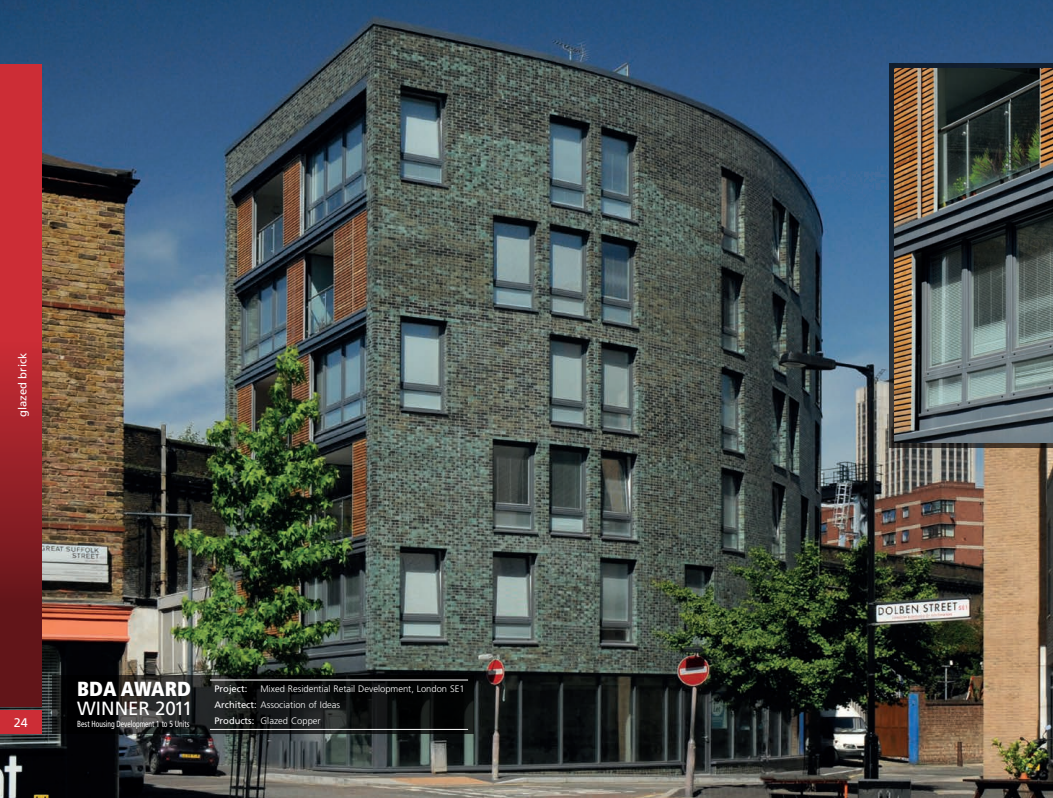
<style>
.page{position:relative;width:1053px;height:798px;background:#fff}
.page>*{position:absolute;margin:0;border:0;box-sizing:border-box;transform-origin:0 0}
.t1{font:900 condensed 20.38px "Frutiger";color:#fff}
.t2{font:19.12px "Frutiger";color:#fff}
.t3{font:12.5px "Frutiger";color:#fff}
.t4{font:11.25px "Frutiger";color:#fff}
.t5{font:300 9.38px/15.6px "Frutiger";color:#fff}
.t6{font:9.38px "Frutiger";color:#fff}
.t7{font:condensed 8.88px "Frutiger";color:#fff;scale:.85 1}
.s1{font-weight:400}
</style>
<div class="page">
<img style="left:0;top:0;width:1052px;height:797px">
<svg style="left:889px;top:63px;width:163px;height:385px;background:#232b33"></svg>
<svg style="left:52px;top:675px;width:421px;height:58px;background:#151717"></svg>
<img style="left:894px;top:69px;width:158px;height:373px">
<hr style="left:210px;top:679px;width:258px;height:1px;background:#fff">
<hr style="left:210px;top:729px;width:258px;height:1px;background:#fff">
<div style="left:0;top:64px;width:41px;height:642px;background:#cc2d36"></div>
<div style="left:0;top:709px;width:41px;height:24px;background:#cc2d36"></div>
<svg style="left:0;top:364px;width:41px;height:342px;background:#841c22"></svg>
<p class="t4" style="left:16px;top:417px;width:66px;rotate:-90deg">glazed brick</p>
<h1 class="t1" style="left:77px;top:676px;width:115px">BDA AWARD</h1>
<h2 class="t2" style="left:77px;top:696px;width:117px">WINNER 2011</h2>
<h3 class="t3" style="left:14px;top:714px;width:15px">24</h3>
<p class="t7" style="left:77px;top:718px;width:134px">Best Housing Development 1 to 5 Units</p>
<p class="t5" style="left:214px;top:681px;width:252px;text-indent:46px">Mixed Residential Retail Development, London SE1<br><span class="s1">Architect:</span> Association of Ideas<br><span class="s1">Products:</span> Glazed Copper</p>
<p class="t6" style="left:214px;top:683px;width:34px">Project:</p>
</div>
